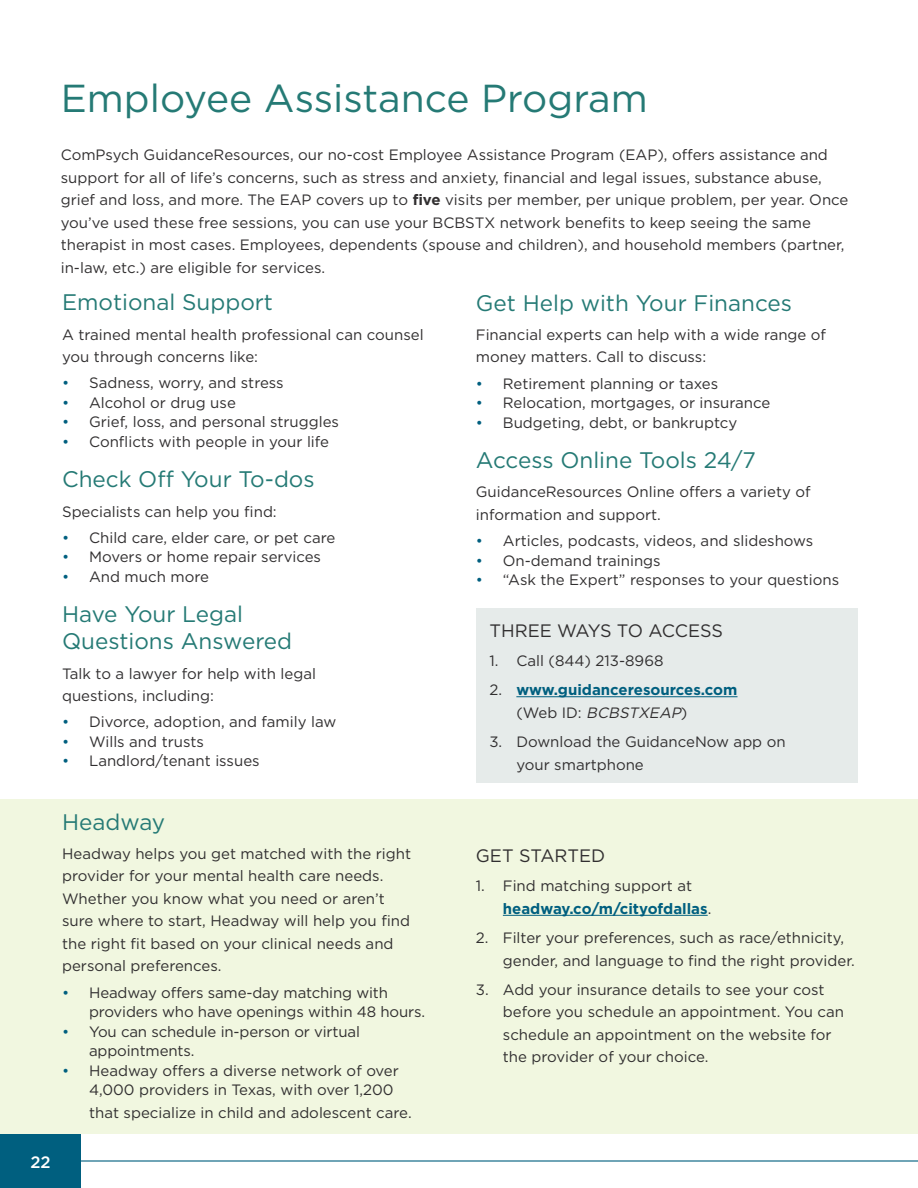
<style>
.page{position:relative;width:918px;height:1188px;background:#fff}
.page>*{position:absolute;margin:0;border:0;box-sizing:border-box;transform-origin:0 0}
.t1{font:39px "Gotham";color:#257a75}
.t2{font:22.5px/27px "Gotham";color:#257a75}
.t3{font:18px "Gotham";color:#312f30}
.t4{font:500 16.5px "Gotham";color:#fff}
.t5{font:15px/22.5px "Gotham";color:#312f30}
.t6{font:700 15px/22.5px "Gotham";color:#005f7f}
.s1{font-weight:700}
.s2{color:#005f7f}
.s3{font-weight:400;color:#312f30}
.s4{font-weight:400;font-style:italic;color:#312f30}
</style>
<div class="page">
<div style="left:476px;top:609px;width:381px;height:174px;background:#e6ebea"></div>
<hr style="left:516px;top:696px;width:222px;height:1px;background:#005f7f">
<div style="left:0;top:799px;width:918px;height:335px;background:#f1f7e0"></div>
<hr style="left:503px;top:915px;width:205px;height:1px;background:#005f7f">
<hr style="left:0;top:1160px;width:918px;height:2px;background:#005f7f">
<div style="left:0;top:1134px;width:81px;height:54px;background:#005f7f"></div>
<h1 class="t1" style="left:61px;top:73px;width:589px">Employee Assistance Program</h1>
<p class="t5" style="left:61px;top:144px;width:789px">ComPsych GuidanceResources, our no-cost Employee Assistance Program (EAP), offers assistance and support for all of life’s concerns, such as stress and anxiety, financial and legal issues, substance abuse, grief and loss, and more. The EAP covers up to <span class="s1">five</span> visits per member, per unique problem, per year. Once you’ve used these free sessions, you can use your BCBSTX network benefits to keep seeing the same therapist in most cases. Employees, dependents (spouse and children), and household members (partner, in-law, etc.) are eligible for services.</p>
<h2 class="t2" style="left:476px;top:289px;width:318px">Get Help with Your Finances</h2>
<p class="t5" style="left:476px;top:323px;width:352px">Financial experts can help with a wide range of money matters. Call to discuss:</p>
<p class="t5" style="left:476px;top:372px;width:244px"><span class="s2">•</span> Retirement planning or taxes</p>
<p class="t5" style="left:476px;top:391px;width:296px"><span class="s2">•</span> Relocation, mortgages, or insurance</p>
<p class="t5" style="left:476px;top:411px;width:263px"><span class="s2">•</span> Budgeting, debt, or bankruptcy</p>
<h2 class="t2" style="left:476px;top:446px;width:282px">Access Online Tools 24/7</h2>
<p class="t5" style="left:476px;top:480px;width:336px">GuidanceResources Online offers a variety of information and support.</p>
<p class="t5" style="left:476px;top:529px;width:339px"><span class="s2">•</span> Articles, podcasts, videos, and slideshows</p>
<p class="t5" style="left:476px;top:549px;width:186px"><span class="s2">•</span> On-demand trainings</p>
<p class="t5" style="left:476px;top:568px;width:365px"><span class="s2">•</span> “Ask the Expert” responses to your questions</p>
<h2 class="t2" style="left:62px;top:288px;width:212px">Emotional Support</h2>
<p class="t5" style="left:62px;top:323px;width:363px">A trained mental health professional can counsel you through concerns like:</p>
<p class="t5" style="left:62px;top:371px;width:223px"><span class="s2">•</span> Sadness, worry, and stress</p>
<p class="t5" style="left:62px;top:391px;width:175px"><span class="s2">•</span> Alcohol or drug use</p>
<p class="t5" style="left:62px;top:410px;width:279px"><span class="s2">•</span> Grief, loss, and personal struggles</p>
<p class="t5" style="left:62px;top:430px;width:269px"><span class="s2">•</span> Conflicts with people in your life</p>
<h2 class="t2" style="left:62px;top:465px;width:254px">Check Off Your To-dos</h2>
<p class="t5" style="left:62px;top:500px;width:216px">Specialists can help you find:</p>
<p class="t5" style="left:62px;top:526px;width:275px"><span class="s2">•</span> Child care, elder care, or pet care</p>
<p class="t5" style="left:62px;top:545px;width:261px"><span class="s2">•</span> Movers or home repair services</p>
<p class="t5" style="left:62px;top:565px;width:148px"><span class="s2">•</span> And much more</p>
<h2 class="t2" style="left:62px;top:600px;width:232px">Have Your Legal<br>Questions Answered</h2>
<p class="t5" style="left:62px;top:662px;width:255px">Talk to a lawyer for help with legal questions, including:</p>
<p class="t5" style="left:62px;top:710px;width:276px"><span class="s2">•</span> Divorce, adoption, and family law</p>
<p class="t5" style="left:62px;top:730px;width:143px"><span class="s2">•</span> Wills and trusts</p>
<p class="t5" style="left:62px;top:749px;width:199px"><span class="s2">•</span> Landlord/tenant issues</p>
<p class="t3" style="left:489px;top:619px;width:235px">THREE WAYS TO ACCESS</p>
<p class="t5" style="left:489px;top:649px;width:176px">1. Call (844) 213-8968</p>
<p class="t6" style="left:516px;top:679px;width:223px;text-indent:-27px"><span class="s3">2.</span> www.guidanceresources.com <span class="s3">( W e b I D :</span> <span class="s4">BCBSTXEAP</span><span class="s3">)</span></p>
<p class="t5" style="left:516px;top:730px;width:271px;text-indent:-27px">3. Download the GuidanceNow app on your smartphone</p>
<h2 class="t2" style="left:62px;top:808px;width:105px">Headway</h2>
<p class="t5" style="left:62px;top:842px;width:351px">Headway helps you get matched with the right provider for your mental health care needs.<br>Whether you know what you need or aren’t sure where to start, Headway will help you find the right fit based on your clinical needs and personal preferences.</p>
<p class="t5" style="left:89px;top:982px;width:337px;line-height:19.5px;text-indent:-27px"><span class="s2">•</span> Headway offers same-day matching with providers who have openings within 48 hours.</p>
<p class="t5" style="left:89px;top:1021px;width:272px;line-height:19.5px;text-indent:-27px"><span class="s2">•</span> You can schedule in-person or virtual appointments.</p>
<p class="t5" style="left:89px;top:1060px;width:311px;line-height:19.5px;text-indent:-27px"><span class="s2">•</span> Headway offers a diverse network of over<br>4,000 providers in Texas, with over 1,200</p>
<p class="t5" style="left:89px;top:1101px;width:324px">that specialize in child and adolescent care.</p>
<p class="t4" style="left:30px;top:1151px;width:22px">22</p>
<p class="t3" style="left:476px;top:844px;width:131px">GET STARTED</p>
<p class="t6" style="left:503px;top:875px;width:210px;text-indent:-27px"><span class="s3">1. Find matching support at </span>headway.co/m/cityofdallas<span class="s3">.</span></p>
<p class="t5" style="left:503px;top:926px;width:353px;text-indent:-27px">2. Filter your preferences, such as race/ethnicity, gender, and language to find the right provider.</p>
<p class="t5" style="left:503px;top:978px;width:343px;text-indent:-27px">3. Add your insurance details to see your cost before you schedule an appointment. You can schedule an appointment on the website for the provider of your choice.</p>
</div>
